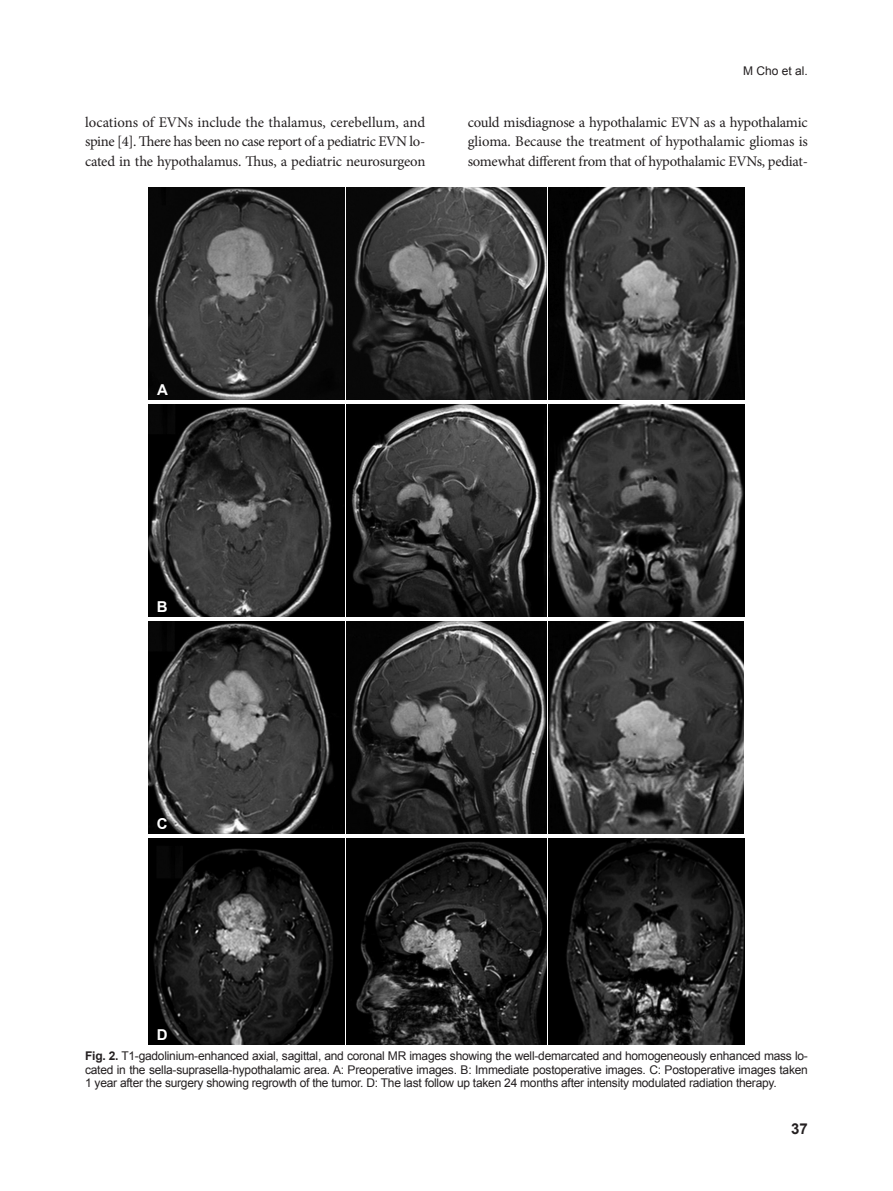
<style>
.page{position:relative;width:893px;height:1191px;background:#fff}
.page>*{position:absolute;margin:0;border:0;box-sizing:border-box;transform-origin:0 0}
.t1{font:700 15px "Arial";color:#fff}
.t2{font:700 15px "Arial";color:#231f20}
.본문{font:14.7px/19.5px "Minion Pro";letter-spacing:-.02em;color:#231f20;text-align:justify}
.그림제목{font:12px/13.5px "Arial";letter-spacing:-.02em;color:#231f20;text-align:justify}
.s1{font-weight:700}
</style>
<div class="page">
<img style="left:149px;top:187px;width:195px;height:213px">
<img style="left:149px;top:404px;width:195px;height:213px">
<img style="left:149px;top:621px;width:195px;height:212px">
<img style="left:149px;top:838px;width:195px;height:206px">
<img style="left:347px;top:187px;width:199px;height:213px">
<img style="left:347px;top:404px;width:199px;height:213px">
<img style="left:347px;top:621px;width:199px;height:212px">
<img style="left:347px;top:838px;width:199px;height:206px">
<img style="left:549px;top:187px;width:195px;height:213px">
<img style="left:549px;top:404px;width:195px;height:213px">
<img style="left:549px;top:621px;width:194px;height:212px">
<img style="left:549px;top:838px;width:195px;height:206px">
<p class="그림제목" style="left:743px;top:64px;width:66px">M Cho et al.</p>
<p class="본문" style="left:85px;top:113px;width:342px">locations of EVNs include the thalamus, cerebellum, and spine [4]. There has been no case report of a pediatric EVN lo&shy;cated in the hypothalamus. Thus, a pediatric neurosurgeon</p>
<p class="본문" style="left:468px;top:113px;width:342px">could misdiagnose a hypothalamic EVN as a hypothalamic glioma. Because the treatment of hypothalamic gliomas is somewhat different from that of hypothalamic EVNs, pediat-</p>
<p class="t1" style="left:157px;top:379px;width:12px">A</p>
<p class="t1" style="left:157px;top:596px;width:12px">B</p>
<p class="t1" style="left:157px;top:813px;width:12px">C</p>
<p class="t1" style="left:157px;top:1025px;width:12px">D</p>
<p class="그림제목" style="left:85px;top:1049px;width:724px"><span class="s1">Fig. 2.</span> T1-gadolinium-enhanced axial, sagittal, and coronal MR images showing the well-demarcated and homogeneously enhanced mass lo&shy;cated in the sella-suprasella-hypothalamic area. A: Preoperative images. B: Immediate postoperative images. C: Postoperative images taken 1 year after the surgery showing regrowth of the tumor. D: The last follow up taken 24 months after intensity modulated radiation therapy.</p>
<p class="t2" style="left:791px;top:1118px;width:18px">37</p>
</div>
